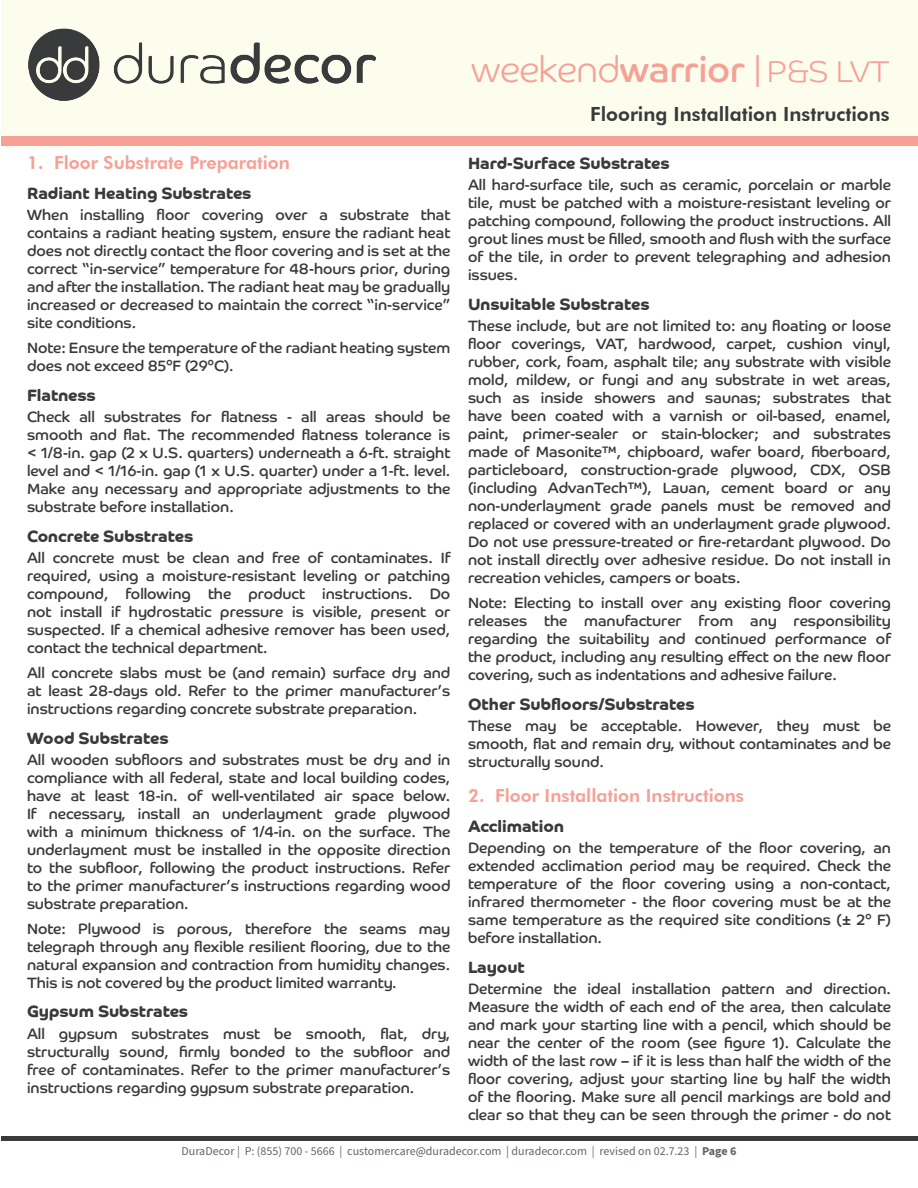
<style>
.page{position:relative;width:918px;height:1188px;background:#fff}
.page>*{position:absolute;margin:0;border:0;box-sizing:border-box;transform-origin:0 0}
.t1{font:300 36.15px "Co Headline";color:#f6a196}
.Page_Header{font:800 19.5px "Futura BT";color:#393a3b}
.t2{font:800 18px "Futura BT";color:#f6a196}
.Subheading{font:700 16.5px "Co Headline";color:#393a3b}
.t3{font:15px/18px "Co Headline";color:#393a3b;text-align:justify}
.t4{font:12px "Source Sans Pro";color:#63656a}
.s1{font-weight:400}
.s2{font-size:30.15px}
.s3{font-weight:700}
</style>
<div class="page">
<div style="left:1px;top:0;width:917px;height:146px;background:#fdfded"></div>
<hr style="left:1px;top:1136px;width:917px;height:4px;background:#393a3b">
<img style="left:29px;top:29px;width:346px;height:72px">
<div style="left:1px;top:136px;width:917px;height:10px;background:#f6a196"></div>
<p class="t2" style="left:27px;top:152px;width:264px">1. Floor Substrate Preparation</p>
<p class="Subheading" style="left:27px;top:184px;width:226px">Radiant Heating Substrates</p>
<p class="t3" style="left:27px;top:206px;width:425px">When installing floor covering over a substrate that contains a radiant heating system, ensure the radiant heat does not directly contact the floor covering and is set at the correct “in-service” temperature for 48-hours prior, during and after the installation. The radiant heat may be gradually increased or decreased to maintain the correct “in-service” site conditions.</p>
<p class="t3" style="left:27px;top:339px;width:425px">Note: Ensure the temperature of the radiant heating system does not exceed 85°F (29°C).</p>
<p class="Subheading" style="left:27px;top:386px;width:70px">Flatness</p>
<p class="t3" style="left:27px;top:408px;width:425px">Check all substrates for flatness - all areas should be smooth and flat. The recommended flatness tolerance is &lt; 1/8-in. gap (2 x U.S. quarters) underneath a 6-ft. straight level and &lt; 1/16-in. gap (1 x U.S. quarter) under a 1-ft. level.<br>Make any necessary and appropriate adjustments to the substrate before installation.</p>
<p class="Subheading" style="left:27px;top:527px;width:168px">Concrete Substrates</p>
<p class="t3" style="left:27px;top:549px;width:425px">All concrete must be clean and free of contaminates. If required, using a moisture-resistant leveling or patching compound, following the product instructions. Do not install if hydrostatic pressure is visible, present or suspected. If a chemical adhesive remover has been used, contact the technical department.</p>
<p class="t3" style="left:27px;top:664px;width:425px">All concrete slabs must be (and remain) surface dry and at least 28-days old. Refer to the primer manufacturer’s instructions regarding concrete substrate preparation.</p>
<p class="Subheading" style="left:27px;top:728px;width:143px">Wood Substrates</p>
<p class="t3" style="left:27px;top:751px;width:425px">All wooden subfloors and substrates must be dry and in compliance with all federal, state and local building codes, have at least 18-in. of well-ventilated air space below.<br>If necessary, install an underlayment grade plywood with a minimum thickness of 1/4-in. on the surface. The underlayment must be installed in the opposite direction to the subfloor, following the product instructions. Refer to the primer manufacturer’s instructions regarding wood substrate preparation.</p>
<p class="t3" style="left:27px;top:919px;width:425px">Note: Plywood is porous, therefore the seams may telegraph through any flexible resilient flooring, due to the natural expansion and contraction from humidity changes.<br>This is not covered by the product limited warranty.</p>
<p class="Subheading" style="left:27px;top:1002px;width:163px">Gypsum Substrates</p>
<p class="t3" style="left:27px;top:1024px;width:425px">All gypsum substrates must be smooth, flat, dry, structurally sound, firmly bonded to the subfloor and free of contaminates. Refer to the primer manufacturer’s instructions regarding gypsum substrate preparation.</p>
<h1 class="t1" style="left:472px;top:35px;width:420px">weekend<span class="s1">warrior</span> | <span class="s2">P&amp;S LVT</span></h1>
<p class="Page_Header" style="left:590px;top:102px;width:301px">Flooring Installation Instructions</p>
<p class="Subheading" style="left:468px;top:154px;width:203px">Hard-Surface Substrates</p>
<p class="t3" style="left:468px;top:176px;width:425px">All hard-surface tile, such as ceramic, porcelain or marble tile, must be patched with a moisture-resistant leveling or patching compound, following the product instructions. All grout lines must be filled, smooth and flush with the surface of the tile, in order to prevent telegraphing and adhesion issues.</p>
<p class="Subheading" style="left:468px;top:295px;width:183px">Unsuitable Substrates</p>
<p class="t3" style="left:468px;top:317px;width:425px">These include, but are not limited to: any floating or loose floor coverings, VAT, hardwood, carpet, cushion vinyl, rubber, cork, foam, asphalt tile; any substrate with visible mold, mildew, or fungi and any substrate in wet areas, such as inside showers and saunas; substrates that have been coated with a varnish or oil-based, enamel, paint, primer-sealer or stain-blocker; and substrates made of Masonite™, chipboard, wafer board, fiberboard, particleboard, construction-grade plywood, CDX, OSB (including AdvanTech™), Lauan, cement board or any non-underlayment grade panels must be removed and replaced or covered with an underlayment grade plywood.<br>Do not use pressure-treated or fire-retardant plywood. Do not install directly over adhesive residue. Do not install in recreation vehicles, campers or boats.</p>
<p class="t3" style="left:468px;top:594px;width:425px">Note: Electing to install over any existing floor covering releases the manufacturer from any responsibility regarding the suitability and continued performance of the product, including any resulting effect on the new floor covering, such as indentations and adhesive failure.</p>
<p class="Subheading" style="left:468px;top:694px;width:228px">Other Subfloors/Substrates</p>
<p class="t3" style="left:468px;top:717px;width:424px">These may be acceptable. However, they must be smooth, flat and remain dry, without contaminates and be structurally sound.</p>
<p class="t2" style="left:468px;top:785px;width:278px">2. Floor Installation Instructions</p>
<p class="Subheading" style="left:468px;top:817px;width:98px">Acclimation</p>
<p class="t3" style="left:468px;top:839px;width:425px">Depending on the temperature of the floor covering, an extended acclimation period may be required. Check the temperature of the floor covering using a non-contact, infrared thermometer - the floor covering must be at the same temperature as the required site conditions (± 2° F) before installation.</p>
<p class="Subheading" style="left:468px;top:958px;width:58px">Layout</p>
<p class="t3" style="left:468px;top:980px;width:425px">Determine the ideal installation pattern and direction.<br>Measure the width of each end of the area, then calculate and mark your starting line with a pencil, which should be near the center of the room (see figure 1). Calculate the width of the last row – if it is less than half the width of the floor covering, adjust your starting line by half the width of the flooring. Make sure all pencil markings are bold and clear so that they can be seen through the primer - do not</p>
<p class="t4" style="left:182px;top:1143px;width:556px">DuraDecor | P: (855) 700 - 5666 | customercare@duradecor.com | duradecor.com | revised on 02.7.23 | <span class="s3">Page 6</span></p>
</div>
